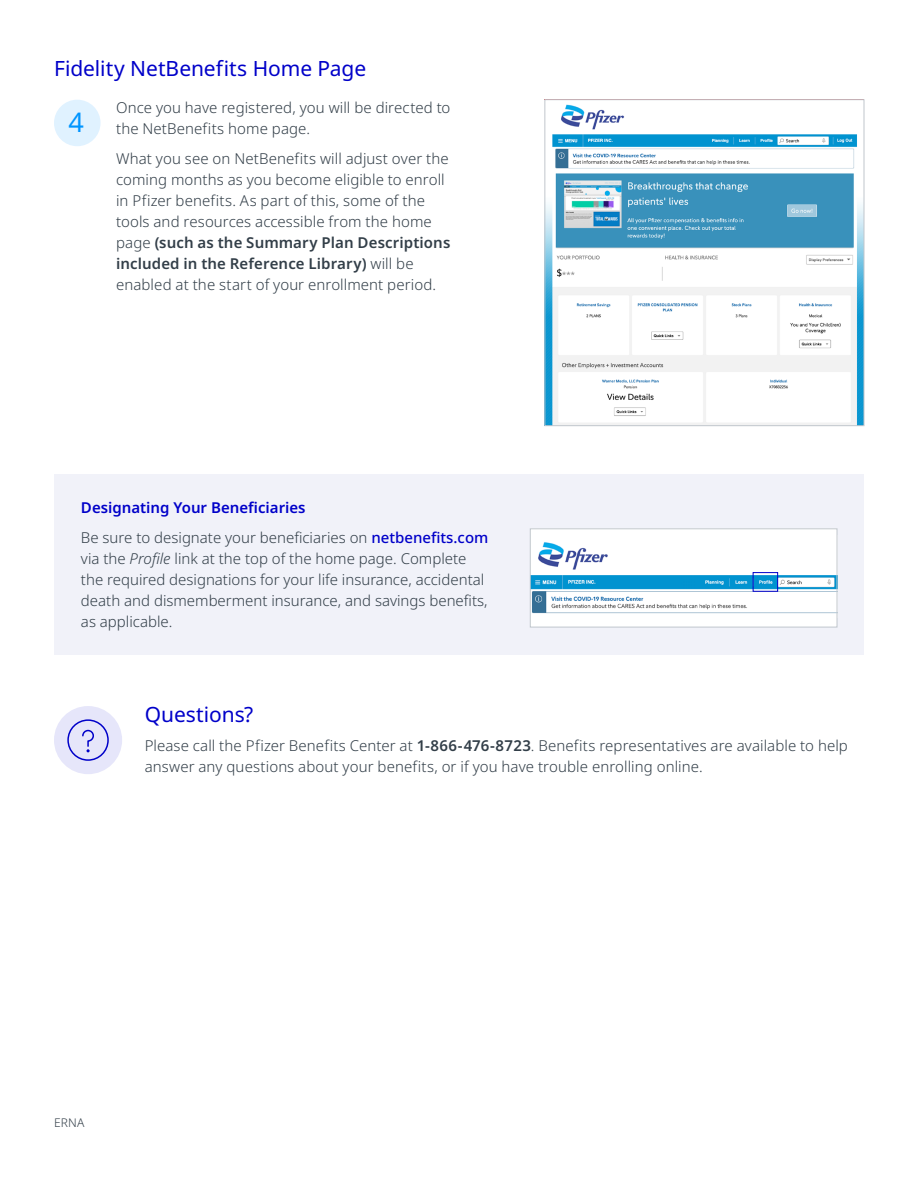
<style>
.page{position:relative;width:918px;height:1188px;background:#fff}
.page>*{position:absolute;margin:0;border:0;box-sizing:border-box;transform-origin:0 0}
.t1{font:27px "Noto Sans";color:#0095ff}
.t2{font:21px "Noto Sans";letter-spacing:-.005em;color:#0000c9}
.t3{font:300 15px/21px "Noto Sans";letter-spacing:.005em;color:#323e48}
.t4{font:300 12px "Noto Sans";color:#323e48}
.s1{font-weight:600}
.s2{font-weight:600;color:#0000c9}
.s3{font-weight:500;color:#0000c9}
.s4{font-style:italic}
</style>
<div class="page">
<div style="left:54px;top:475px;width:810px;height:180px;background:#f1f2f9"></div>
<div style="left:54px;top:706px;width:68px;height:68px;background:#e6e6fa;border-radius:50%"></div>
<svg style="left:67px;top:719px;width:42px;height:42px"></svg>
<img style="left:546px;top:104px;width:316px;height:320px">
<div style="left:544px;top:99px;width:320px;height:327px;border:1px solid #c1c7cd"></div>
<div style="left:54px;top:100px;width:47px;height:46px;background:#e0f2ff;border-radius:50%"></div>
<div style="left:530px;top:529px;width:307px;height:98px;background:#fff"></div>
<img style="left:532px;top:542px;width:303px;height:72px">
<div style="left:530px;top:528px;width:307px;height:99px;border:1px solid #c1c7cd"></div>
<div style="left:753px;top:572px;width:25px;height:20px;border:1px solid #0000c9"></div>
<h2 class="t2" style="left:54px;top:54px;width:314px">Fidelity NetBenefits Home Page</h2>
<h1 class="t1" style="left:69px;top:103px;width:17px">4</h1>
<p class="t3" style="left:116px;top:97px;width:336px">Once you have registered, you will be directed to the NetBenefits home page.</p>
<p class="t3" style="left:116px;top:148px;width:336px">What you see on NetBenefits will adjust over the coming months as you become eligible to enroll in Pfizer benefits. As part of this, some of the tools and resources accessible from the home page <span class="s1">(such as the Summary Plan Descriptions included in the Reference Library)</span> will be enabled at the start of your enrollment period.</p>
<p class="t3" style="left:81px;top:493px;width:409px;line-height:29.7px"><span class="s2">Designating Your Beneficiaries<br></span>Be sure to designate your beneficiaries on <span class="s3">netbenefits.com</span></p>
<p class="t3" style="left:81px;top:548px;width:408px">via the <span class="s4">Profile</span> link at the top of the home page. Complete the required designations for your life insurance, accidental death and dismemberment insurance, and savings benefits, as applicable.</p>
<h2 class="t2" style="left:145px;top:699px;width:110px">Questions?</h2>
<p class="t3" style="left:145px;top:736px;width:705px">Please call the Pfizer Benefits Center at <span class="s1">1-866-476-8723</span>. Benefits representatives are available to help answer any questions about your benefits, or if you have trouble enrolling online.</p>
<p class="t4" style="left:54px;top:1115px;width:32px">ERNA</p>
</div>
